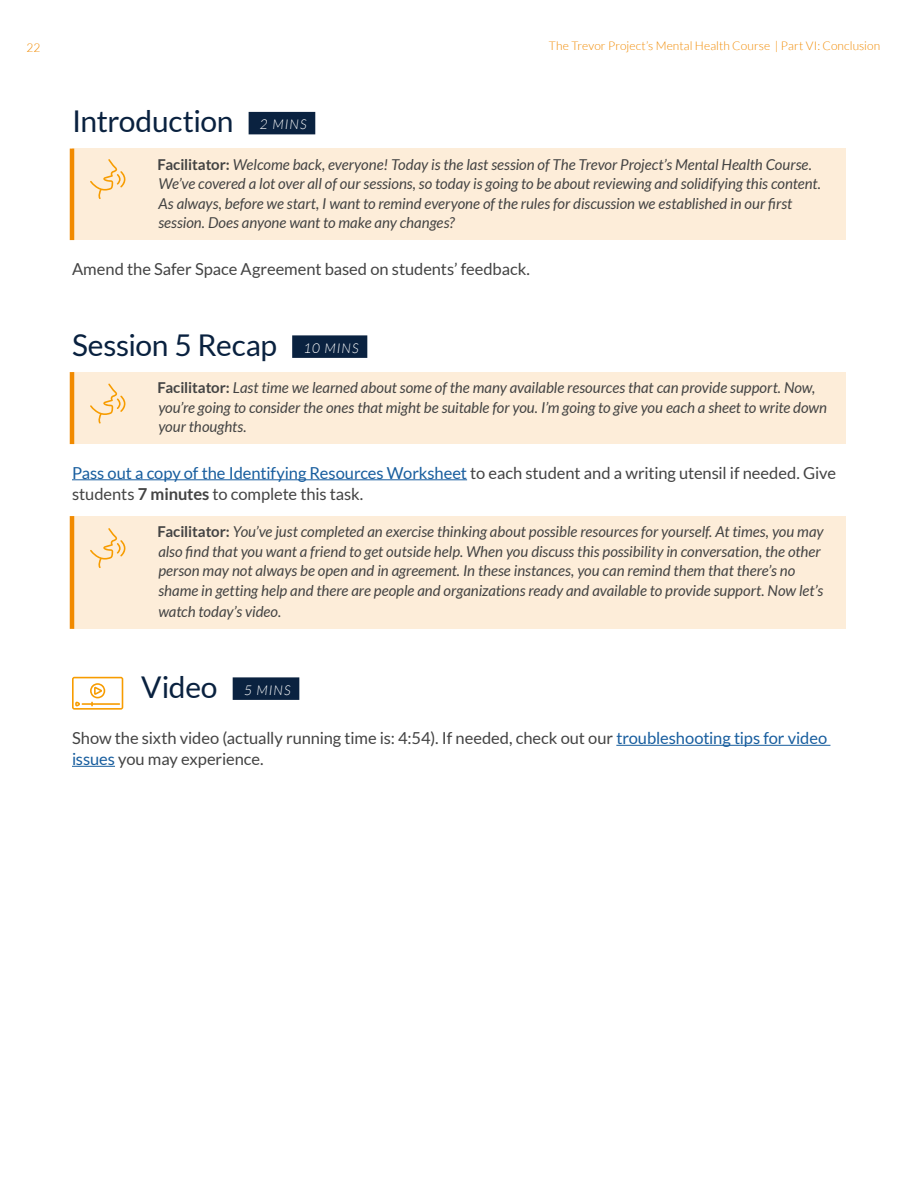
<style>
.page{position:relative;width:918px;height:1188px;background:#fff}
.page>*{position:absolute;margin:0;border:0;box-sizing:border-box;transform-origin:0 0}
.t1{font:30px "Lato";letter-spacing:-.01em;color:#09213f}
.t2{font:16.5px/21px "Lato";letter-spacing:-.005em;color:#434343}
.scripted{font:italic 15px/19.5px "Lato";color:#434343}
.t3{font:italic 300 13.5px "Lato";letter-spacing:.075em;color:#fff}
.t4{font:300 12px "Lato";letter-spacing:.01em;color:#f18a00}
.s1{font-weight:700;font-style:normal}
.s2{color:#175d9e}
.s3{font-weight:700}
</style>
<div class="page">
<div style="left:249px;top:112px;width:66px;height:22px;background:#0a2240"></div>
<div style="left:72px;top:149px;width:774px;height:91px;background:#fdedd9"></div>
<hr style="left:70px;top:149px;width:4px;height:91px;background:#f18a00">
<div style="left:292px;top:335px;width:75px;height:23px;background:#0a2240"></div>
<div style="left:72px;top:372px;width:774px;height:72px;background:#fdedd9"></div>
<hr style="left:70px;top:372px;width:4px;height:72px;background:#f18a00">
<hr style="left:72px;top:479px;width:395px;height:1px;background:#175d9e">
<div style="left:72px;top:516px;width:774px;height:113px;background:#fdedd9"></div>
<hr style="left:70px;top:516px;width:4px;height:113px;background:#f18a00">
<div style="left:233px;top:677px;width:66px;height:23px;background:#0a2240"></div>
<hr style="left:616px;top:745px;width:214px;height:1px;background:#175d9e">
<hr style="left:72px;top:766px;width:43px;height:1px;background:#175d9e">
<svg style="left:90px;top:159px;width:36px;height:40px"></svg>
<svg style="left:90px;top:384px;width:36px;height:40px"></svg>
<svg style="left:90px;top:528px;width:36px;height:40px"></svg>
<svg style="left:72px;top:677px;width:51px;height:33px"></svg>
<p class="t4" style="left:26px;top:41px;width:16px">22</p>
<p class="t4" style="left:549px;top:39px;width:333px">The Trevor Project’s Mental Health Course | Part VI: Conclusion</p>
<h2 class="t1" style="left:72px;top:105px;width:163px">Introduction</h2>
<h2 class="t3" style="left:260px;top:117px;width:48px">2 MINS</h2>
<p class="scripted" style="left:158px;top:155px;width:665px"><span class="s1">Facilitator:</span> Welcome back, everyone! Today is the last session of The Trevor Project’s Mental Health Course.<br>We’ve covered a lot over all of our sessions, so today is going to be about reviewing and solidifying this content.<br>As always, before we start, I want to remind everyone of the rules for discussion we established in our first session. Does anyone want to make any changes?</p>
<p class="t2" style="left:72px;top:258px;width:460px">Amend the Safer Space Agreement based on students’ feedback.</p>
<h2 class="t1" style="left:72px;top:328px;width:207px">Session 5 Recap</h2>
<h2 class="t3" style="left:304px;top:341px;width:56px">10 MINS</h2>
<p class="scripted" style="left:158px;top:378px;width:671px"><span class="s1">Facilitator:</span> Last time we learned about some of the many available resources that can provide support. Now, you’re going to consider the ones that might be suitable for you. I’m going to give you each a sheet to write down your thoughts.</p>
<p class="t2" style="left:72px;top:462px;width:766px"><span class="s2">Pass out a copy of the Identifying Resources Worksheet</span> to each student and a writing utensil if needed. Give students <span class="s3">7 minutes</span> to complete this task.</p>
<p class="scripted" style="left:158px;top:522px;width:668px"><span class="s1">Facilitator:</span> You’ve just completed an exercise thinking about possible resources for yourself. At times, you may also find that you want a friend to get outside help. When you discuss this possibility in conversation, the other person may not always be open and in agreement. In these instances, you can remind them that there’s no shame in getting help and there are people and organizations ready and available to provide support. Now let’s</p>
<p class="scripted" style="left:158px;top:602px;width:124px">watch today’s video.</p>
<h2 class="t1" style="left:141px;top:670px;width:78px">Video</h2>
<h2 class="t3" style="left:244px;top:683px;width:48px">5 MINS</h2>
<p class="t2" style="left:72px;top:728px;width:757px">Show the sixth video (actually running time is: 4:54). If needed, check out our <span class="s2">troubleshooting tips for video issues</span> you may experience.</p>
</div>
